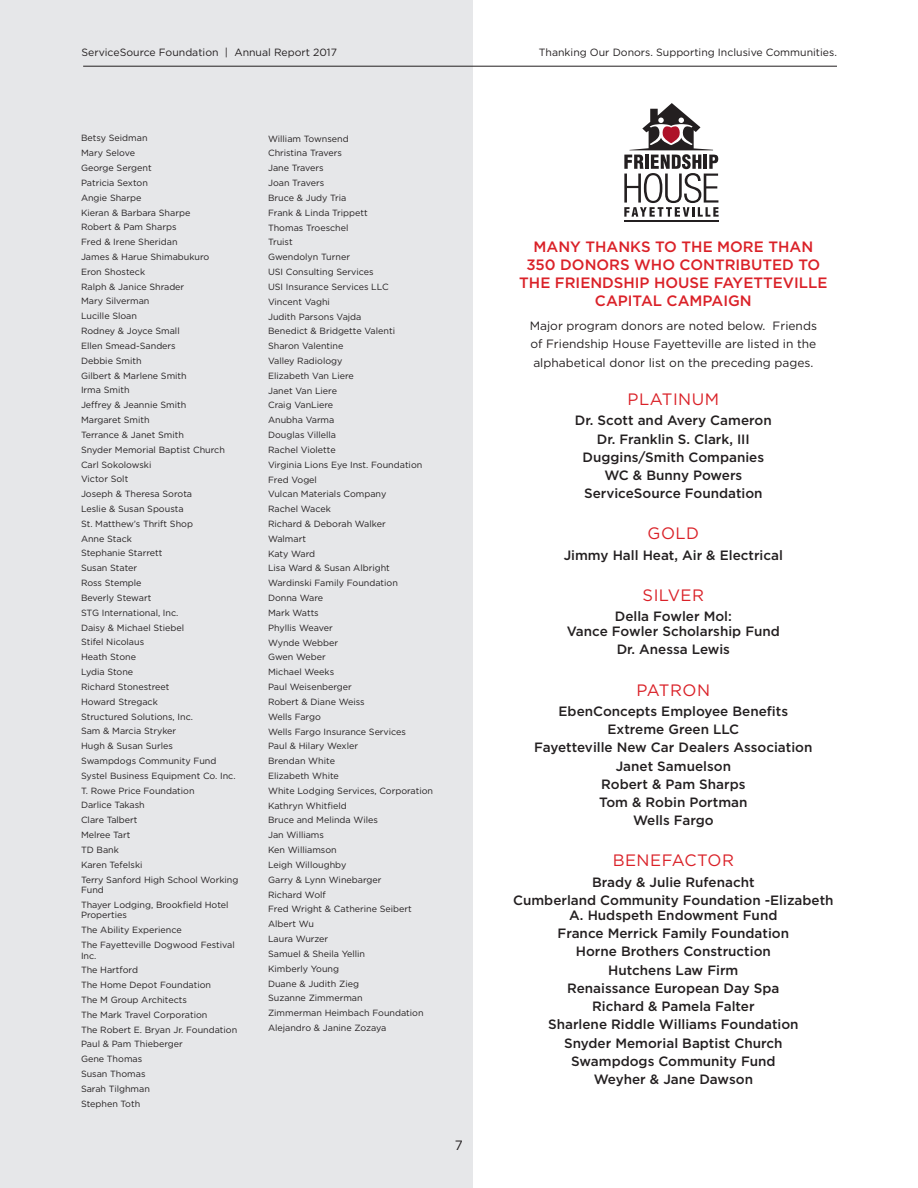
<style>
.page{position:relative;width:918px;height:1188px;background:#fff}
.page>*{position:absolute;margin:0;border:0;box-sizing:border-box;transform-origin:0 0}
.t1{font:16.5px "Gotham";letter-spacing:.03em;color:#da2128}
.t2{font:500 15px/18px "Gotham";color:#da2128;text-align:center}
.t3{font:500 13.5px/18.3px "Gotham";color:#231f20;text-align:center}
.t4{font:13.5px "Gotham";color:#231f20}
.t5{font:12px/18px "Gotham";color:#231f20}
.t6{font:10.5px "Gotham";color:#231f20}
.t7{font:9px/14.9px "Gotham";color:#231f20}
</style>
<div class="page">
<div style="left:0;top:0;width:472px;height:1188px;background:#e6e7e9"></div>
<hr style="left:83px;top:66px;width:754px;height:1px;background:#231f20">
<hr style="left:624px;top:220px;width:95px;height:2px;background:#231f20">
<svg style="left:624px;top:103px;width:95px;height:114px"></svg>
<p class="t6" style="left:82px;top:46px;width:257px">ServiceSource Foundation | Annual Report 2017</p>
<p class="t6" style="left:539px;top:46px;width:300px">Thanking Our Donors. Supporting Inclusive Communities.</p>
<p class="t7" style="left:81px;top:131px;width:159px">Betsy Seidman<br>Mary Selove<br>George Sergent<br>Patricia Sexton<br>Angie Sharpe<br>Kieran &amp; Barbara Sharpe<br>Robert &amp; Pam Sharps<br>Fred &amp; Irene Sheridan<br>James &amp; Harue Shimabukuro<br>Eron Shosteck<br>Ralph &amp; Janice Shrader<br>Mary Silverman<br>Lucille Sloan<br>Rodney &amp; Joyce Small<br>Ellen Smead-Sanders<br>Debbie Smith<br>Gilbert &amp; Marlene Smith<br>Irma Smith<br>Jeffrey &amp; Jeannie Smith<br>Margaret Smith<br>Terrance &amp; Janet Smith<br>Snyder Memorial Baptist Church<br>Carl Sokolowski<br>Victor Solt<br>Joseph &amp; Theresa Sorota<br>Leslie &amp; Susan Spousta<br>St. Matthew’s Thrift Shop<br>Anne Stack<br>Stephanie Starrett<br>Susan Stater<br>Ross Stemple<br>Beverly Stewart<br>STG International, Inc.<br>Daisy &amp; Michael Stiebel<br>Stifel Nicolaus<br>Heath Stone<br>Lydia Stone<br>Richard Stonestreet<br>Howard Stregack<br>Structured Solutions, Inc.<br>Sam &amp; Marcia Stryker<br>Hugh &amp; Susan Surles<br>Swampdogs Community Fund<br>Systel Business Equipment Co. Inc.<br>T. Rowe Price Foundation<br>Darlice Takash<br>Clare Talbert<br>Melree Tart<br>TD Bank<br>Karen Tefelski<br>Terry Sanford High School Working</p>
<p class="t7" style="left:81px;top:882px;width:149px">Fund<br>Thayer Lodging, Brookfield Hotel</p>
<p class="t7" style="left:81px;top:908px;width:155px">Properties<br>The Ability Experience<br>The Fayetteville Dogwood Festival</p>
<p class="t7" style="left:81px;top:948px;width:158px">Inc.<br>The Hartford<br>The Home Depot Foundation<br>The M Group Architects<br>The Mark Travel Corporation<br>The Robert E. Bryan Jr. Foundation<br>Paul &amp; Pam Thieberger<br>Gene Thomas<br>Susan Thomas<br>Sarah Tilghman<br>Stephen Toth</p>
<p class="t7" style="left:268px;top:131px;width:167px">William Townsend<br>Christina Travers<br>Jane Travers<br>Joan Travers<br>Bruce &amp; Judy Tria<br>Frank &amp; Linda Trippett<br>Thomas Troeschel<br>Truist<br>Gwendolyn Turner<br>USI Consulting Services<br>USI Insurance Services LLC<br>Vincent Vaghi<br>Judith Parsons Vajda<br>Benedict &amp; Bridgette Valenti<br>Sharon Valentine<br>Valley Radiology<br>Elizabeth Van Liere<br>Janet Van Liere<br>Craig VanLiere<br>Anubha Varma<br>Douglas Villella<br>Rachel Violette<br>Virginia Lions Eye Inst. Foundation<br>Fred Vogel<br>Vulcan Materials Company<br>Rachel Wacek<br>Richard &amp; Deborah Walker<br>Walmart<br>Katy Ward<br>Lisa Ward &amp; Susan Albright<br>Wardinski Family Foundation<br>Donna Ware<br>Mark Watts<br>Phyllis Weaver<br>Wynde Webber<br>Gwen Weber<br>Michael Weeks<br>Paul Weisenberger<br>Robert &amp; Diane Weiss<br>Wells Fargo<br>Wells Fargo Insurance Services<br>Paul &amp; Hilary Wexler<br>Brendan White<br>Elizabeth White<br>White Lodging Services, Corporation<br>Kathryn Whitfield<br>Bruce and Melinda Wiles<br>Jan Williams<br>Ken Williamson<br>Leigh Willoughby<br>Garry &amp; Lynn Winebarger<br>Richard Wolf<br>Fred Wright &amp; Catherine Seibert<br>Albert Wu<br>Laura Wurzer<br>Samuel &amp; Sheila Yellin<br>Kimberly Young<br>Duane &amp; Judith Zieg<br>Suzanne Zimmerman<br>Zimmerman Heimbach Foundation<br>Alejandro &amp; Janine Zozaya</p>
<h3 class="t4" style="left:455px;top:1137px;width:10px">7</h3>
<h2 class="t2" style="left:519px;top:238px;width:310px">MANY THANKS TO THE MORE THAN<br>350 DONORS WHO CONTRIBUTED TO<br>THE FRIENDSHIP HOUSE FAYETTEVILLE<br>CAPITAL CAMPAIGN</h2>
<h3 class="t5" style="left:530px;top:316px;width:289px">Major program donors are noted below. Friends of Friendship House Fayetteville are listed in the</h3>
<h3 class="t5" style="left:533px;top:354px;width:282px">alphabetical donor list on the preceding pages.</h3>
<h1 class="t1" style="left:628px;top:390px;width:93px">PLATINUM</h1>
<h3 class="t3" style="left:575px;top:411px;width:198px">Dr. Scott and Avery Cameron<br>Dr. Franklin S. Clark, III<br>Duggins/Smith Companies<br>WC &amp; Bunny Powers<br>ServiceSource Foundation</h3>
<h1 class="t1" style="left:648px;top:524px;width:53px">GOLD</h1>
<h3 class="t3" style="left:564px;top:546px;width:221px">Jimmy Hall Heat, Air &amp; Electrical</h3>
<h1 class="t1" style="left:643px;top:586px;width:63px">SILVER</h1>
<h3 class="t3" style="left:567px;top:609px;width:215px;line-height:15px">Della Fowler Mol:<br>Vance Fowler Scholarship Fund</h3>
<h3 class="t3" style="left:617px;top:640px;width:115px">Dr. Anessa Lewis</h3>
<h1 class="t1" style="left:637px;top:681px;width:75px">PATRON</h1>
<h3 class="t3" style="left:534px;top:702px;width:280px">EbenConcepts Employee Benefits<br>Extreme Green LLC<br>Fayetteville New Car Dealers Association<br>Janet Samuelson<br>Robert &amp; Pam Sharps<br>Tom &amp; Robin Portman<br>Wells Fargo</h3>
<h1 class="t1" style="left:613px;top:851px;width:123px">BENEFACTOR</h1>
<h3 class="t3" style="left:513px;top:873px;width:322px">Brady &amp; Julie Rufenacht<br>Cumberland Community Foundation -Elizabeth</h3>
<p class="t3" style="left:548px;top:906px;width:252px">A. Hudspeth Endowment Fund<br>France Merrick Family Foundation<br>Horne Brothers Construction<br>Hutchens Law Firm<br>Renaissance European Day Spa<br>Richard &amp; Pamela Falter<br>Sharlene Riddle Williams Foundation<br>Snyder Memorial Baptist Church<br>Swampdogs Community Fund<br>Weyher &amp; Jane Dawson</p>
</div>
